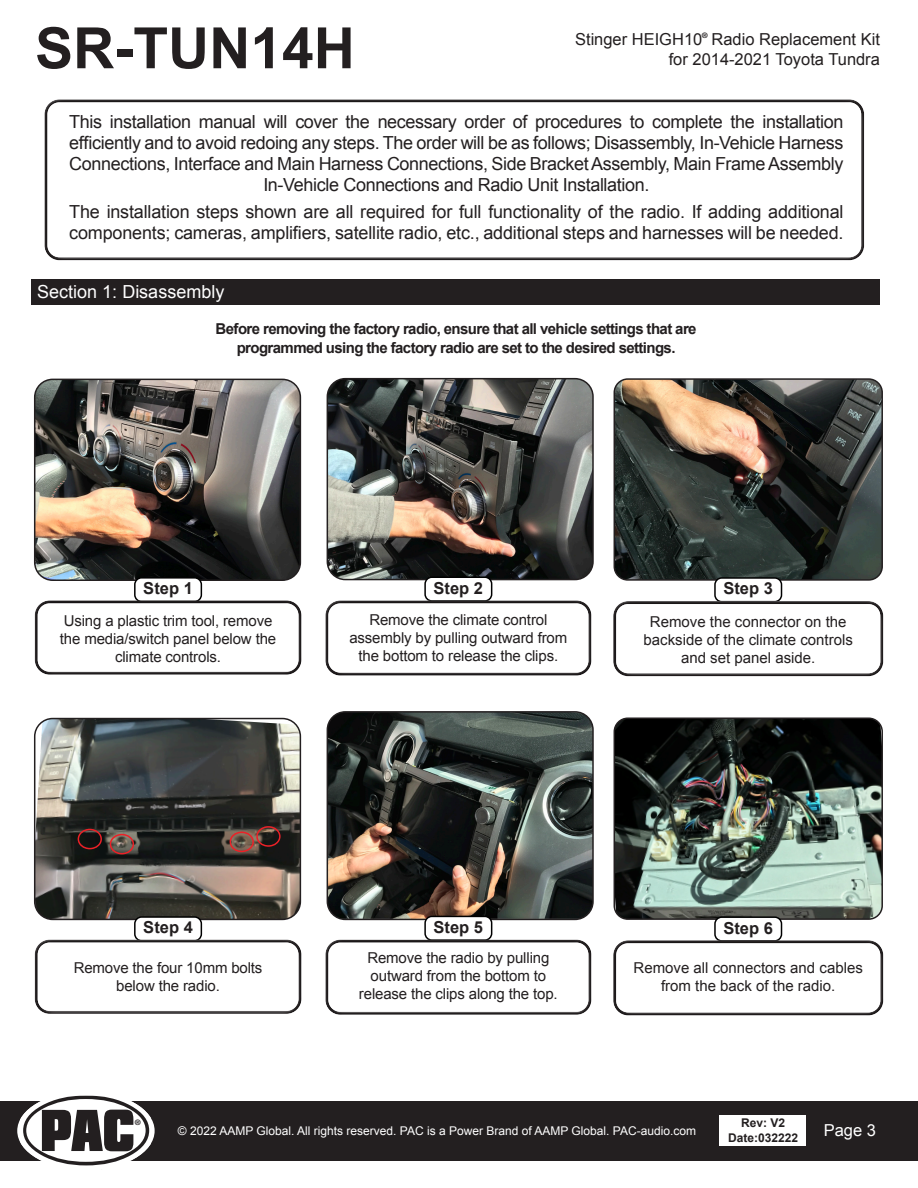
<style>
.page{position:relative;width:918px;height:1188px;background:#fff}
.page>*{position:absolute;margin:0;border:0;box-sizing:border-box;transform-origin:0 0}
.t1{font:700 57px "Arial";color:#231f20}
.t2{font:18px/21px "Arial";letter-spacing:-.02em;color:#231f20;text-align:center}
.t3{font:18px "Arial";color:#fff}
.t4{font:16.5px "Arial";color:#231f20}
.t5{font:700 16.5px "Arial";color:#231f20}
.t6{font:16.5px "Arial";color:#fff}
.Body_text{font:15px/18px "Arial";letter-spacing:-.01em;color:#231f20;text-align:center}
.t7{font:700 15px "Arial";letter-spacing:-.04em;color:#231f20}
.t8{font:12px "Arial";color:#fff}
.t9{font:700 12px/14.4px "Arial";color:#231f20;text-align:center}
.t10{font:700 7.5px "Helvetica Neue";color:#231f20}
</style>
<div class="page">
<div style="left:0;top:1101px;width:918px;height:60px;background:#231f20"></div>
<svg style="left:21px;top:1095px;width:130px;height:71px"></svg>
<div style="left:720px;top:1116px;width:86px;height:30px;background:#fff"></div>
<img style="left:327px;top:379px;width:264px;height:201px">
<div style="left:327px;top:378px;width:267px;height:202px;border:2px solid #231f20;border-radius:18px"></div>
<img style="left:327px;top:712px;width:264px;height:207px">
<div style="left:327px;top:711px;width:267px;height:209px;border:2px solid #231f20;border-radius:18px"></div>
<div style="left:32px;top:279px;width:848px;height:25px;background:#231f20"></div>
<div style="left:44px;top:97px;width:821px;height:162px;background:#fff;opacity:.75"></div>
<div style="left:44px;top:101px;width:821px;height:160px;background:#fff"></div>
<img style="left:614px;top:380px;width:266px;height:199px">
<div style="left:614px;top:378px;width:269px;height:203px;border:2px solid #231f20;border-radius:14px"></div>
<img style="left:614px;top:720px;width:266px;height:198px">
<div style="left:614px;top:717px;width:269px;height:203px;border:2px solid #231f20;border-radius:14px"></div>
<img style="left:35px;top:379px;width:265px;height:201px">
<div style="left:34px;top:379px;width:267px;height:202px;border:2px solid #231f20;border-radius:18px"></div>
<img style="left:35px;top:719px;width:265px;height:200px">
<div style="left:34px;top:718px;width:267px;height:202px;border:2px solid #231f20;border-radius:18px"></div>
<div style="left:715px;top:578px;width:67px;height:24px;background:#fff;border-radius:7px"></div>
<div style="left:714px;top:577px;width:68px;height:25px;border:2px solid #000;border-radius:7px"></div>
<div style="left:715px;top:917px;width:67px;height:24px;background:#fff;border-radius:7px"></div>
<div style="left:714px;top:916px;width:68px;height:26px;border:2px solid #000;border-radius:7px"></div>
<div style="left:425px;top:577px;width:67px;height:24px;background:#fff;border-radius:7px"></div>
<div style="left:424px;top:576px;width:68px;height:26px;border:2px solid #000;border-radius:7px"></div>
<div style="left:425px;top:916px;width:67px;height:24px;background:#fff;border-radius:7px"></div>
<div style="left:424px;top:916px;width:68px;height:25px;border:2px solid #000;border-radius:7px"></div>
<div style="left:135px;top:578px;width:66px;height:24px;background:#fff;border-radius:7px"></div>
<div style="left:134px;top:577px;width:68px;height:25px;border:2px solid #000;border-radius:7px"></div>
<div style="left:135px;top:917px;width:66px;height:24px;background:#fff;border-radius:7px"></div>
<div style="left:134px;top:916px;width:68px;height:25px;border:2px solid #000;border-radius:7px"></div>
<div style="left:612px;top:598px;width:273px;height:77px;background:#fff;opacity:.75"></div>
<div style="left:612px;top:602px;width:273px;height:76px;background:#231f20;opacity:.75"></div>
<div style="left:612px;top:937px;width:273px;height:77px;background:#fff;opacity:.75"></div>
<div style="left:612px;top:942px;width:273px;height:75px;background:#231f20;opacity:.75"></div>
<div style="left:324px;top:597px;width:268px;height:77px;background:#fff;opacity:.75"></div>
<div style="left:324px;top:602px;width:268px;height:75px;background:#231f20;opacity:.75"></div>
<div style="left:324px;top:937px;width:268px;height:76px;background:#fff;opacity:.75"></div>
<div style="left:324px;top:941px;width:268px;height:75px;background:#231f20;opacity:.75"></div>
<div style="left:34px;top:598px;width:268px;height:75px;background:#fff;opacity:.75"></div>
<div style="left:34px;top:602px;width:268px;height:74px;background:#231f20;opacity:.75"></div>
<div style="left:34px;top:937px;width:268px;height:75px;background:#fff;opacity:.75"></div>
<div style="left:34px;top:941px;width:268px;height:74px;background:#231f20;opacity:.75"></div>
<div style="left:230px;top:832px;width:24px;height:20px;border:2px solid #ec2127;border-radius:50%"></div>
<div style="left:256px;top:826px;width:25px;height:21px;border:2px solid #ec2127;border-radius:50%"></div>
<div style="left:110px;top:834px;width:24px;height:20px;border:2px solid #ec2127;border-radius:50%"></div>
<div style="left:78px;top:829px;width:24px;height:20px;border:2px solid #ec2127;border-radius:50%"></div>
<h1 class="t1" style="left:35px;top:10px;width:321px">SR-TUN14H</h1>
<p class="t10" style="left:702px;top:30px;width:7px">®</p>
<p class="t4" style="left:575px;top:28px;width:306px">Stinger HEIGH10 Radio Replacement Kit</p>
<p class="t4" style="left:669px;top:48px;width:213px">for 2014-2021 Toyota Tundra</p>
<p class="t2" style="left:69px;top:112px;width:776px">This installation manual will cover the necessary order of procedures to complete the installation efficiently and to avoid redoing any steps. The order will be as follows; Disassembly, In-Vehicle Harness Connections, Interface and Main Harness Connections, Side Bracket Assembly, Main Frame Assembly In-Vehicle Connections and Radio Unit Installation.</p>
<p class="t2" style="left:69px;top:202px;width:776px;text-align:left">The installation steps shown are all required for full functionality of the radio. If adding additional components; cameras, amplifiers, satellite radio, etc., additional steps and harnesses will be needed.</p>
<p class="t3" style="left:37px;top:280px;width:189px">Section 1: Disassembly</p>
<p class="t7" style="left:216px;top:319px;width:482px">Before removing the factory radio, ensure that all vehicle settings that are</p>
<p class="t7" style="left:237px;top:338px;width:440px">programmed using the factory radio are set to the desired settings.</p>
<p class="t5" style="left:143px;top:577px;width:51px">Step 1</p>
<p class="t5" style="left:434px;top:577px;width:51px">Step 2</p>
<p class="t5" style="left:723px;top:578px;width:51px">Step 3</p>
<p class="Body_text" style="left:60px;top:612px;width:218px">Using a plastic trim tool, remove the media/switch panel below the climate controls.</p>
<p class="Body_text" style="left:349px;top:611px;width:219px">Remove the climate control assembly by pulling outward from the bottom to release the clips.</p>
<p class="Body_text" style="left:644px;top:613px;width:211px">Remove the connector on the backside of the climate controls and set panel aside.</p>
<p class="t5" style="left:143px;top:917px;width:51px">Step 4</p>
<p class="Body_text" style="left:74px;top:959px;width:190px">Remove the four 10mm bolts below the radio.</p>
<p class="t5" style="left:434px;top:916px;width:51px">Step 5</p>
<p class="Body_text" style="left:359px;top:949px;width:200px">Remove the radio by pulling outward from the bottom to release the clips along the top.</p>
<p class="t5" style="left:723px;top:917px;width:51px">Step 6</p>
<p class="Body_text" style="left:634px;top:959px;width:231px">Remove all connectors and cables from the back of the radio.</p>
<p class="t10" style="left:135px;top:1117px;width:7px">®</p>
<p class="t9" style="left:728px;top:1116px;width:72px">Rev: V2<br>Date:032222</p>
<p class="t8" style="left:178px;top:1123px;width:520px">© 2022 AAMP Global. All rights reserved. PAC is a Power Brand of AAMP Global. PAC-audio.com</p>
<p class="t6" style="left:824px;top:1119px;width:54px">Page 3</p>
</div>
